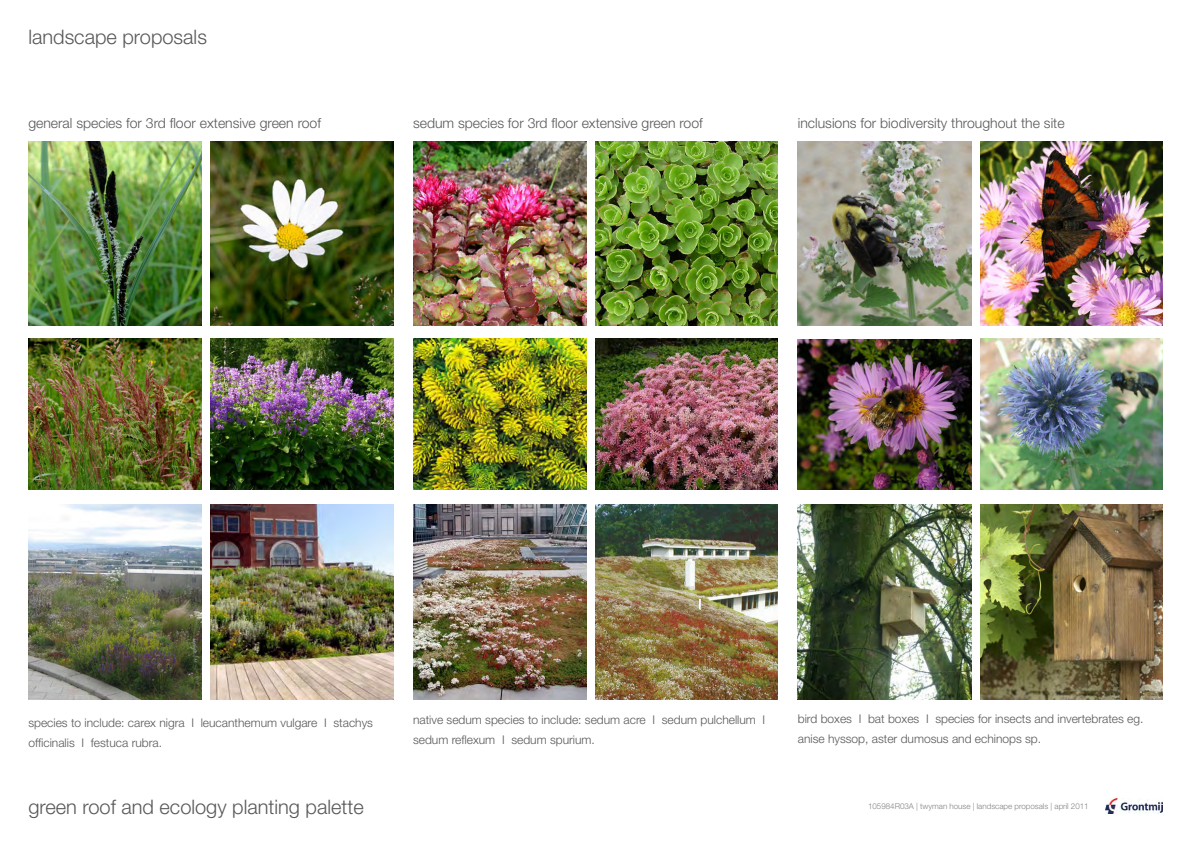
<style>
.page{position:relative;width:1191px;height:842px;background:#fff}
.page>*{position:absolute;margin:0;border:0;box-sizing:border-box;transform-origin:0 0}
.t1{font:300 20px "Helvetica Neue LT";color:#57585a}
.t2{font:300 14px "Helvetica Neue LT";color:#57585a}
.t3{font:300 12px/20px "Helvetica Neue LT";color:#57585a}
.t4{font:300 8px "Helvetica Neue LT";color:#808285}
</style>
<div class="page">
<img style="left:1105px;top:798px;width:57px;height:15px">
<img style="left:595px;top:504px;width:183px;height:195px">
<img style="left:211px;top:504px;width:182px;height:195px">
<img style="left:413px;top:339px;width:173px;height:151px">
<img style="left:595px;top:339px;width:183px;height:151px">
<img style="left:595px;top:142px;width:183px;height:184px">
<img style="left:413px;top:504px;width:173px;height:196px">
<img style="left:980px;top:504px;width:182px;height:195px">
<img style="left:797px;top:142px;width:174px;height:184px">
<img style="left:980px;top:142px;width:182px;height:184px">
<img style="left:797px;top:340px;width:174px;height:150px">
<img style="left:980px;top:339px;width:182px;height:151px">
<img style="left:797px;top:504px;width:174px;height:195px">
<img style="left:413px;top:142px;width:173px;height:184px">
<img style="left:28px;top:504px;width:174px;height:195px">
<img style="left:211px;top:142px;width:182px;height:183px">
<img style="left:28px;top:142px;width:174px;height:184px">
<img style="left:28px;top:339px;width:174px;height:151px">
<img style="left:211px;top:339px;width:182px;height:151px">
<h1 class="t1" style="left:28px;top:25px;width:180px">landscape proposals</h1>
<p class="t2" style="left:28px;top:114px;width:294px">general species for 3rd floor extensive green roof</p>
<p class="t2" style="left:413px;top:114px;width:291px">sedum species for 3rd floor extensive green roof</p>
<p class="t2" style="left:797px;top:114px;width:268px">inclusions for biodiversity throughout the site</p>
<p class="t3" style="left:28px;top:712px;width:346px">species to include: carex nigra I leucanthemum vulgare I stachys officinalis I festuca rubra.</p>
<p class="t1" style="left:28px;top:794px;width:337px">green roof and ecology planting palette</p>
<p class="t3" style="left:413px;top:709px;width:354px">native sedum species to include: sedum acre I sedum pulchellum I sedum reflexum I sedum spurium.</p>
<p class="t3" style="left:797px;top:708px;width:347px">bird boxes I bat boxes I species for insects and invertebrates eg. anise hyssop, aster dumosus and echinops sp.</p>
<p class="t4" style="left:868px;top:801px;width:222px">105984R03A | twyman house | landscape proposals | april 2011</p>
</div>
